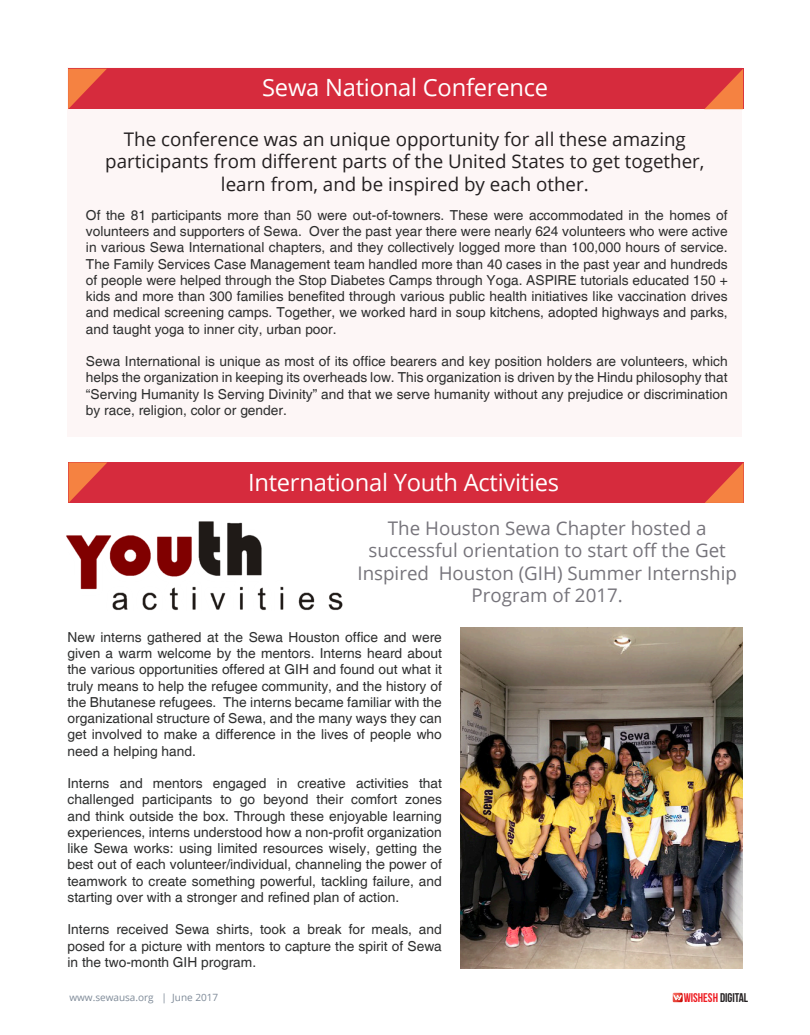
<style>
.page{position:relative;width:810px;height:1035px;background:#fff}
.page>*{position:absolute;margin:0;border:0;box-sizing:border-box;transform-origin:0 0}
.t1{font:23.75px "Open Sans";letter-spacing:-.01em;color:#fff}
.t2{font:18.75px/22.5px "Open Sans";color:#231f20;text-align:center}
.t3{font:18.75px/22.5px "Open Sans";color:#76747b;text-align:center}
.t4{font:13.75px/16.2px "Helvetica";color:#2d2e2e;text-align:justify}
.t5{font:12.62px "Bebas Neue";color:#ee1d23}
.t6{font:10px "Open Sans";color:#7e8a98}
.s1{color:#231f20}
</style>
<div class="page">
<div style="left:68px;top:68px;width:674px;height:369px;background:#fdf6f6"></div>
<div style="left:68px;top:69px;width:675px;height:40px;background:#d62b3d"></div>
<svg style="left:68px;top:69px;width:39px;height:40px"></svg>
<svg style="left:705px;top:69px;width:38px;height:40px"></svg>
<div style="left:69px;top:462px;width:675px;height:41px;background:#d62b3d"></div>
<svg style="left:69px;top:462px;width:38px;height:40px"></svg>
<svg style="left:705px;top:462px;width:39px;height:41px"></svg>
<img style="left:461px;top:627px;width:281px;height:341px">
<img style="left:66px;top:521px;width:277px;height:90px">
<svg style="left:672px;top:993px;width:10px;height:9px"></svg>
<p class="t1" style="left:262px;top:71px;width:288px">Sewa National Conference</p>
<p class="t2" style="left:105px;top:127px;width:601px">The conference was an unique opportunity for all these amazing participants from different parts of the United States to get together, learn from, and be inspired by each other.</p>
<p class="t4" style="left:86px;top:207px;width:643px">Of the 81 participants more than 50 were out-of-towners. These were accommodated in the homes of volunteers and supporters of Sewa. Over the past year there were nearly 624 volunteers who were active in various Sewa International chapters, and they collectively logged more than 100,000 hours of service.<br>The Family Services Case Management team handled more than 40 cases in the past year and hundreds of people were helped through the Stop Diabetes Camps through Yoga. ASPIRE tutorials educated 150 + kids and more than 300 families benefited through various public health initiatives like vaccination drives and medical screening camps. Together, we worked hard in soup kitchens, adopted highways and parks, and taught yoga to inner city, urban poor.</p>
<p class="t4" style="left:86px;top:354px;width:643px">Sewa International is unique as most of its office bearers and key position holders are volunteers, which helps the organization in keeping its overheads low. This organization is driven by the Hindu philosophy that “Serving Humanity Is Serving Divinity” and that we serve humanity without any prejudice or discrimination by race, religion, color or gender.</p>
<p class="t1" style="left:248px;top:466px;width:313px">International Youth Activities</p>
<p class="t3" style="left:388px;top:516px;width:320px">The Houston Sewa Chapter hosted a</p>
<p class="t3" style="left:357px;top:539px;width:381px">successful orientation to start off the Get<br>Inspired Houston (GIH) Summer Internship<br>Program of 2017.</p>
<p class="t4" style="left:68px;top:629px;width:376px">New interns gathered at the Sewa Houston office and were given a warm welcome by the mentors. Interns heard about the various opportunities offered at GIH and found out what it truly means to help the refugee community, and the history of the Bhutanese refugees. The interns became familiar with the organizational structure of Sewa, and the many ways they can get involved to make a difference in the lives of people who need a helping hand.</p>
<p class="t4" style="left:68px;top:776px;width:376px">Interns and mentors engaged in creative activities that challenged participants to go beyond their comfort zones and think outside the box. Through these enjoyable learning experiences, interns understood how a non-profit organization like Sewa works: using limited resources wisely, getting the best out of each volunteer/individual, channeling the power of teamwork to create something powerful, tackling failure, and starting over with a stronger and refined plan of action.</p>
<p class="t4" style="left:68px;top:922px;width:376px">Interns received Sewa shirts, took a break for meals, and posed for a picture with mentors to capture the spirit of Sewa in the two-month GIH program.</p>
<p class="t6" style="left:69px;top:991px;width:151px">www.sewausa.org | June 2017</p>
<p class="t5" style="left:684px;top:991px;width:66px">WISHESH <span class="s1">DIGITAL</span></p>
</div>
